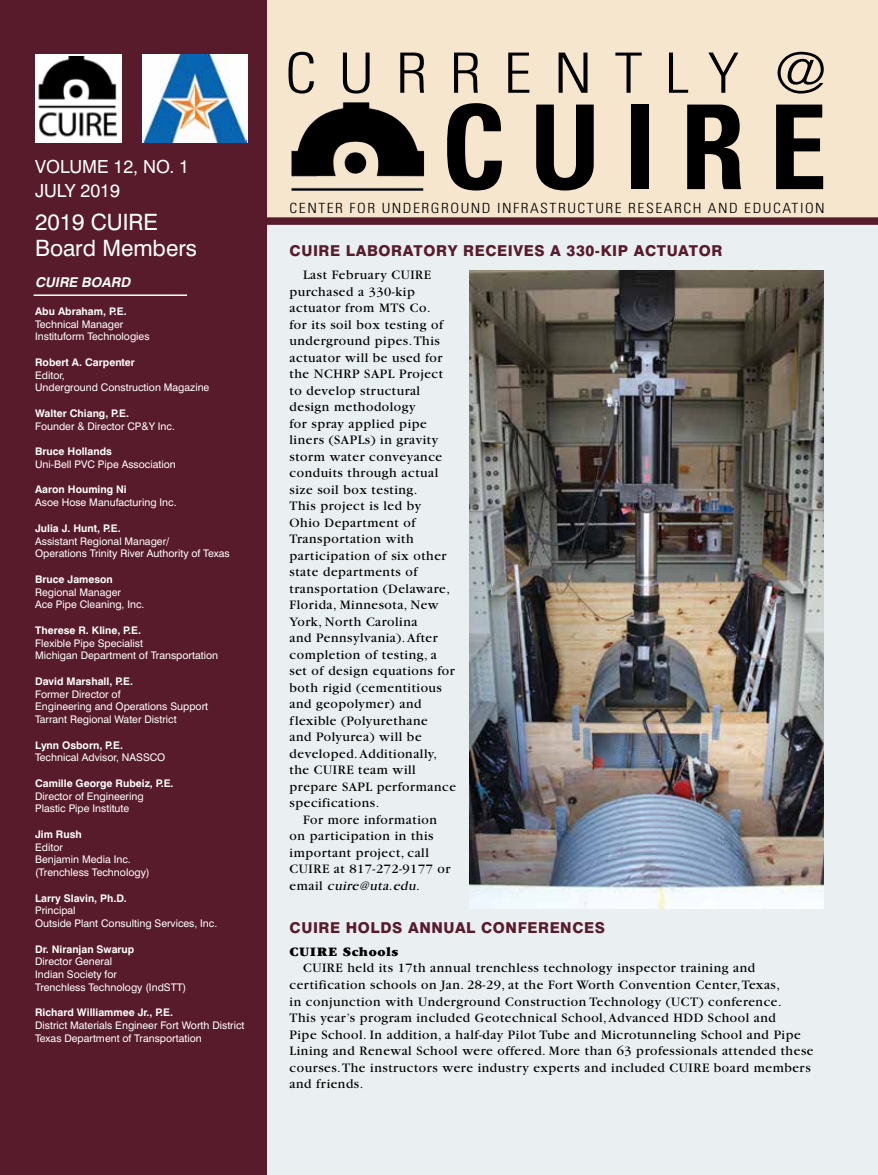
<style>
.page{position:relative;width:878px;height:1175px;background:#fff}
.page>*{position:absolute;margin:0;border:0;box-sizing:border-box;transform-origin:0 0}
.t1{font:700 condensed 117px "Univers";letter-spacing:.2em;color:#000}
.t2{font:300 condensed 55.65px "Univers";letter-spacing:.35em;color:#000;scale:1.14 1}
.t3{font:22.5px/25.5px "Swiss 721 BT";color:#fff}
.t4{font:18px/24px "Swiss 721 BT";color:#fff}
.t5{font:800 15px "Swiss 721 BT";letter-spacing:.04em;color:#571b2c}
.t6{font:300 condensed 14.1px "Univers";letter-spacing:.095em;color:#000;scale:1.11 1}
.t7{font:13.5px/16.5px "Garamond";letter-spacing:.04em;color:#000}
.t8{font:900 13.5px "Garamond";letter-spacing:.04em;color:#000}
.t9{font:italic 700 13.5px "Swiss 721 BT";color:#fff}
.t10{font:10.5px/12.8px "Swiss 721 BT";color:#fff}
.t11{font:700 10.5px "Swiss 721 BT";color:#fff}
.s1{font-style:italic}
</style>
<div class="page">
<div style="left:232px;top:217px;width:646px;height:957px;background:#eaeff1"></div>
<div style="left:0;top:0;width:878px;height:220px;background:#f6e6cd"></div>
<div style="left:0;top:0;width:266px;height:1174px;background:#571b2c"></div>
<div style="left:35px;top:54px;width:87px;height:88px;background:#fff"></div>
<img style="left:38px;top:56px;width:80px;height:81px">
<div style="left:142px;top:54px;width:106px;height:88px;background:#fff"></div>
<img style="left:143px;top:54px;width:103px;height:88px">
<img style="left:291px;top:102px;width:117px;height:75px">
<div style="left:17px;top:217px;width:861px;height:8px;background:#571b2c"></div>
<hr style="left:34px;top:294px;width:153px;height:2px;background:#fff">
<img style="left:469px;top:270px;width:355px;height:638px">
<h3 class="t4" style="left:35px;top:155px;width:155px">VOLUME 12, NO. 1<br>JULY 2019</h3>
<h3 class="t3" style="left:35px;top:209px;width:163px">2019 CUIRE<br>Board Members</h3>
<p class="t9" style="left:35px;top:274px;width:100px">CUIRE BOARD</p>
<p class="t11" style="left:35px;top:305px;width:93px">Abu Abraham, P.E.</p>
<p class="t10" style="left:35px;top:317px;width:116px">Technical Manager<br>Instituform Technologies</p>
<p class="t11" style="left:35px;top:356px;width:101px">Robert A. Carpenter</p>
<p class="t10" style="left:35px;top:368px;width:176px">Editor,<br>Underground Construction Magazine</p>
<p class="t11" style="left:35px;top:407px;width:95px">Walter Chiang, P.E.</p>
<p class="t10" style="left:35px;top:419px;width:141px">Founder &amp; Director CP&amp;Y Inc.</p>
<p class="t11" style="left:35px;top:445px;width:78px">Bruce Hollands</p>
<p class="t10" style="left:35px;top:458px;width:142px">Uni-Bell PVC Pipe Association</p>
<p class="t11" style="left:35px;top:483px;width:93px">Aaron Houming Ni</p>
<p class="t10" style="left:35px;top:496px;width:143px">Asoe Hose Manufacturing Inc.</p>
<p class="t11" style="left:35px;top:521px;width:87px">Julia J. Hunt, P.E.</p>
<p class="t10" style="left:35px;top:534px;width:196px">Assistant Regional Manager/<br>Operations Trinity River Authority of Texas</p>
<p class="t11" style="left:35px;top:572px;width:79px">Bruce Jameson</p>
<p class="t10" style="left:35px;top:585px;width:111px">Regional Manager<br>Ace Pipe Cleaning, Inc.</p>
<p class="t11" style="left:35px;top:623px;width:107px">Therese R. Kline, P.E.</p>
<p class="t10" style="left:35px;top:636px;width:184px">Flexible Pipe Specialist<br>Michigan Department of Transportation</p>
<p class="t11" style="left:35px;top:674px;width:99px">David Marshall, P.E.</p>
<p class="t10" style="left:35px;top:687px;width:174px">Former Director of<br>Engineering and Operations Support<br>Tarrant Regional Water District</p>
<p class="t11" style="left:35px;top:738px;width:89px">Lynn Osborn, P.E.</p>
<p class="t10" style="left:35px;top:751px;width:132px">Technical Advisor, NASSCO</p>
<p class="t11" style="left:35px;top:776px;width:140px">Camille George Rubeiz, P.E.</p>
<p class="t10" style="left:35px;top:789px;width:110px">Director of Engineering<br>Plastic Pipe Institute</p>
<p class="t11" style="left:35px;top:827px;width:48px">Jim Rush</p>
<p class="t10" style="left:35px;top:840px;width:116px">Editor<br>Benjamin Media Inc. (Trenchless Technology)</p>
<p class="t11" style="left:35px;top:891px;width:93px">Larry Slavin, Ph.D.</p>
<p class="t10" style="left:35px;top:904px;width:184px">Principal<br>Outside Plant Consulting Services, Inc.</p>
<p class="t11" style="left:35px;top:942px;width:101px">Dr. Niranjan Swarup</p>
<p class="t10" style="left:35px;top:955px;width:153px">Director General<br>Indian Society for<br>Trenchless Technology (IndSTT)</p>
<p class="t11" style="left:35px;top:1006px;width:139px">Richard Williammee Jr., P.E.</p>
<p class="t10" style="left:35px;top:1019px;width:211px">District Materials Engineer Fort Worth District<br>Texas Department of Transportation</p>
<h2 class="t2" style="left:285px;top:40px;width:476px">CURRENTLY @</h2>
<h1 class="t1" style="left:440px;top:76px;width:388px">CUIRE</h1>
<p class="t6" style="left:289px;top:199px;width:483px">CENTER FOR UNDERGROUND INFRASTRUCTURE RESEARCH AND EDUCATION</p>
<p class="t5" style="left:289px;top:241px;width:434px">CUIRE LABORATORY RECEIVES A 330-KIP ACTUATOR</p>
<p class="t7" style="left:289px;top:267px;width:168px;text-indent:14px">Last February CUIRE purchased a 330-kip actuator from MTS Co.<br>for its soil box testing of underground pipes. This actuator will be used for the NCHRP SAPL Project to develop structural design methodology<br>for spray applied pipe liners (SAPLs) in gravity storm water conveyance conduits through actual size soil box testing.<br>This project is led by<br>Ohio Department of<br>Transportation with participation of six other state departments of transportation (Delaware,<br>Florida, Minnesota, New<br>York, North Carolina<br>and Pennsylvania). After completion of testing, a set of design equations for both rigid (cementitious and geopolymer) and flexible (Polyurethane<br>and Polyurea) will be developed. Additionally, the CUIRE team will prepare SAPL performance specifications.</p>
<p class="t7" style="left:289px;top:811px;width:162px;text-indent:14px">For more information on participation in this important project, call<br>CUIRE at 817-272-9177 or e m a i l <span class="s1">cuire@uta.edu.</span></p>
<p class="t5" style="left:289px;top:918px;width:317px">CUIRE HOLDS ANNUAL CONFERENCES</p>
<p class="t8" style="left:289px;top:944px;width:110px">CUIRE Schools</p>
<p class="t7" style="left:289px;top:960px;width:525px;text-indent:14px">CUIRE held its 17th annual trenchless technology inspector training and certification schools on Jan. 28-29, at the Fort Worth Convention Center, Texas,<br>in conjunction with Underground Construction Technology (UCT) conference.<br>This year’s program included Geotechnical School, Advanced HDD School and<br>Pipe School. In addition, a half-day Pilot Tube and Microtunneling School and Pipe Lining and Renewal School were offered. More than 63 professionals attended these courses. The instructors were industry experts and included CUIRE board members and friends.</p>
</div>
